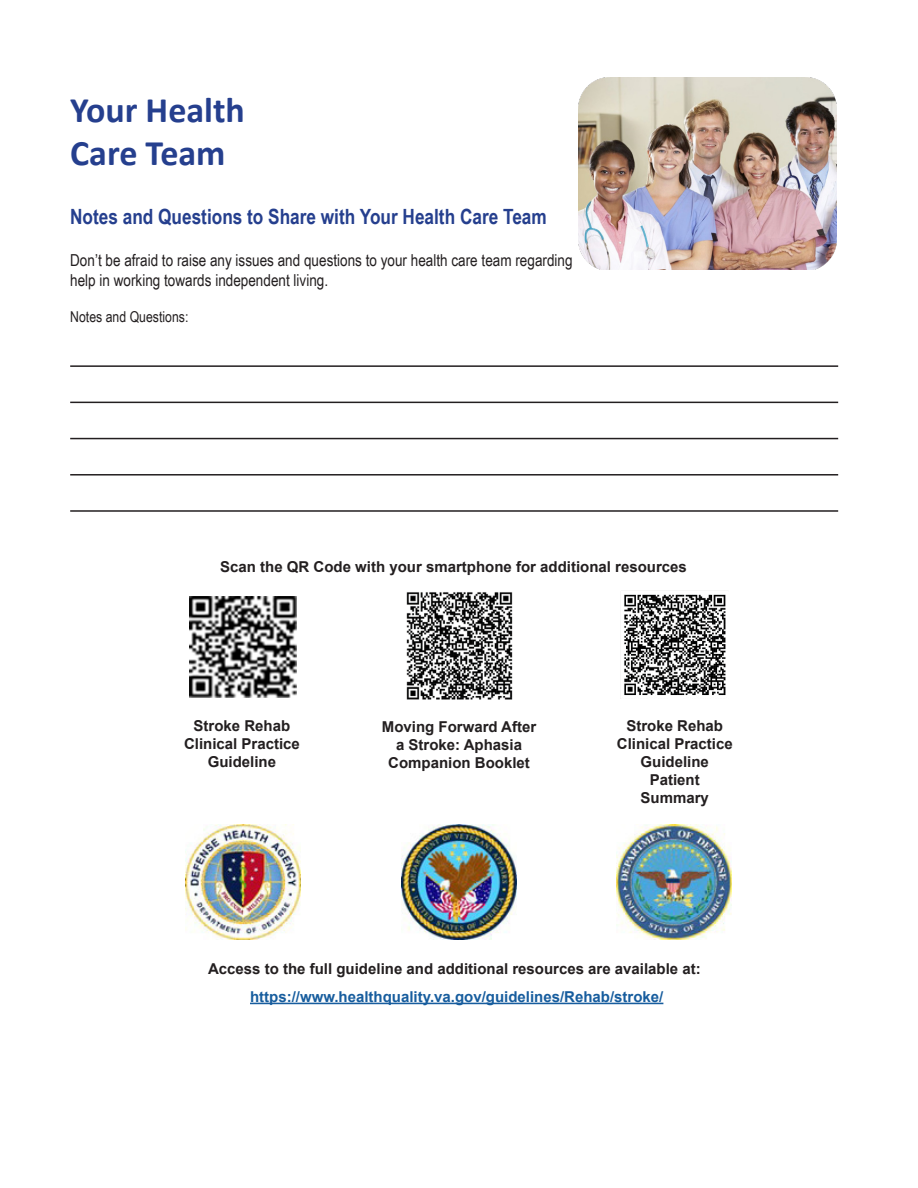
<style>
.page{position:relative;width:918px;height:1188px;background:#fff}
.page>*{position:absolute;margin:0;border:0;box-sizing:border-box;transform-origin:0 0}
.t1{font:700 36px "Calibri";color:#253f8e}
.t2{font:700 21px "Arial Narrow";color:#253f8e}
.t3{font:16.5px/19.8px "Arial Narrow";color:#231f20}
.t4{font:700 15px/18px "Arial";color:#231f20;text-align:center}
.t5{font:700 15px "Arial";color:#175d9e}
.t6{font:15px "Arial Narrow";color:#231f20}
</style>
<div class="page">
<img style="left:578px;top:77px;width:258px;height:193px">
<img style="left:624px;top:594px;width:102px;height:101px">
<img style="left:189px;top:596px;width:108px;height:102px">
<img style="left:406px;top:592px;width:107px;height:107px">
<img style="left:186px;top:824px;width:115px;height:115px">
<img style="left:402px;top:824px;width:114px;height:115px">
<img style="left:617px;top:824px;width:114px;height:115px">
<hr style="left:250px;top:1003px;width:413px;height:1px;background:#175d9e">
<hr style="left:70px;top:365px;width:768px;height:2px;background:#231f20">
<hr style="left:70px;top:402px;width:768px;height:1px;background:#231f20">
<hr style="left:70px;top:438px;width:768px;height:1px;background:#231f20">
<hr style="left:70px;top:474px;width:768px;height:2px;background:#231f20">
<hr style="left:70px;top:510px;width:768px;height:2px;background:#231f20">
<p class="t1" style="left:70px;top:84px;width:176px">Your Health</p>
<p class="t1" style="left:70px;top:127px;width:157px">Care Team</p>
<p class="t2" style="left:70px;top:200px;width:478px">Notes and Questions to Share with Your Health Care Team</p>
<p class="t3" style="left:70px;top:250px;width:504px">Don’t be afraid to raise any issues and questions to your health care team regarding help in working towards independent living.</p>
<p class="t6" style="left:70px;top:306px;width:120px">Notes and Questions:</p>
<p class="t4" style="left:220px;top:558px;width:468px">Scan the QR Code with your smartphone for additional resources</p>
<p class="t4" style="left:184px;top:716px;width:117px">Stroke Rehab<br>Clinical Practice<br>Guideline</p>
<p class="t4" style="left:382px;top:718px;width:156px">Moving Forward After</p>
<p class="t4" style="left:396px;top:736px;width:128px">a Stroke: Aphasia</p>
<p class="t4" style="left:388px;top:754px;width:143px">Companion Booklet</p>
<p class="t4" style="left:626px;top:717px;width:98px">Stroke Rehab</p>
<p class="t4" style="left:617px;top:735px;width:117px">Clinical Practice</p>
<p class="t4" style="left:641px;top:753px;width:70px">Guideline</p>
<p class="t4" style="left:650px;top:771px;width:52px">Patient</p>
<p class="t4" style="left:641px;top:789px;width:70px">Summary</p>
<p class="t4" style="left:208px;top:960px;width:494px">Access to the full guideline and additional resources are available at:</p>
<p class="t5" style="left:250px;top:986px;width:415px">https://www.healthquality.va.gov/guidelines/Rehab/stroke/</p>
</div>
